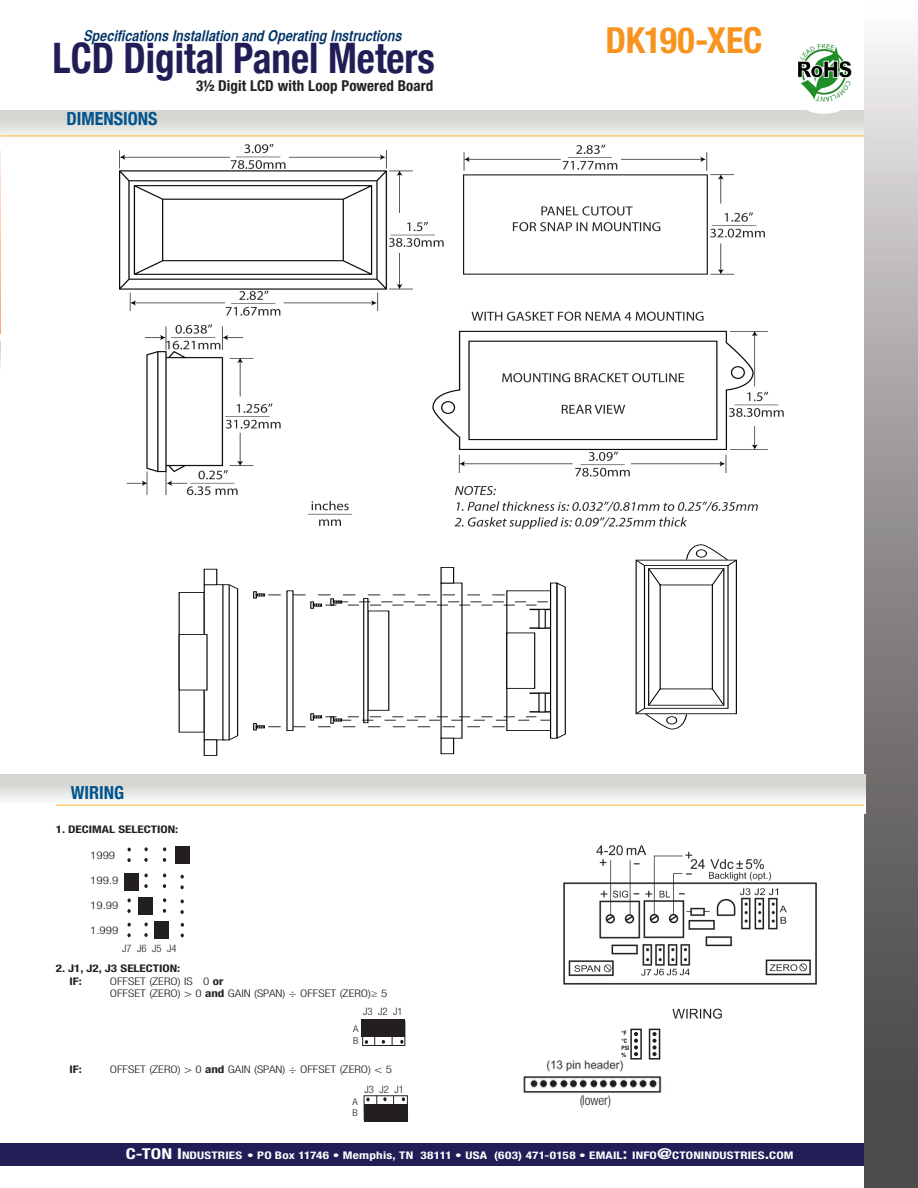
<style>
.page{position:relative;width:918px;height:1188px;background:#fff}
.page>*{position:absolute;margin:0;border:0;box-sizing:border-box;transform-origin:0 0}
.t1{font:700 condensed 42px "Helvetica Neue";color:#211e57;scale:.93 1}
.t2{font:700 condensed 36px "Helvetica Neue LT Pro";letter-spacing:-.01em;color:#f7941f}
.titles{font:700 condensed 18px "Helvetica Neue";color:#00538d}
.subhead_left_blue{font:italic 15px "Helvetica CY Bold";letter-spacing:.005em;color:#036}
.SUB_SUBHEAD{font:700 condensed 15px "Helvetica Neue LT Pro";letter-spacing:.005em;color:#231f20}
.t3{font:300 condensed 13.5px "Helvetica Neue LT Std";color:#231f20}
.t4{font:300 condensed 10.5px "Helvetica Neue LT Std";color:#231f20;scale:1.24 1}
.t5{font:700 condensed 10.5px "Helvetica Neue LT Pro";letter-spacing:.02em;color:#fff;scale:1.25 1}
.t6{font:700 condensed 10.5px "Helvetica Neue LT Pro";color:#231f20;scale:1.24 1}
.t7{font:700 condensed 10.5px "Helvetica Neue LT Pro";letter-spacing:.015em;color:#fff;scale:1.25 1}
.t8{font:300 condensed 10.35px "Helvetica Neue LT Std";color:#231f20}
.t9{font:300 condensed 9.3px "Helvetica Neue LT Std";color:#231f20;scale:1.14 1}
.address_black{font:700 condensed 6px "Helvetica Neue LT Pro";color:#231f20}
.s1{font-family:"Helvetica Neue LT Pro";font-weight:700}
.s2{font-size:15px}
.s3{font-style:inherit}
</style>
<div class="page">
<svg style="left:0;top:1142px;width:1px;height:24px"></svg>
<svg style="left:0;top:150px;width:1px;height:184px"></svg>
<svg style="left:0;top:110px;width:864px;height:27px;background:#ddded9"></svg>
<div style="left:1px;top:1143px;width:917px;height:22px;background:#211e57"></div>
<svg style="left:0;top:341px;width:1px;height:39px"></svg>
<div style="left:782px;top:31px;width:84px;height:83px;background:#fff;border-radius:50%"></div>
<img style="left:798px;top:44px;width:54px;height:58px">
<svg style="left:864px;top:40px;width:54px;height:1148px;background:#8c8a8a"></svg>
<hr style="left:1px;top:135px;width:865px;height:2px;background:#fecb78">
<img style="left:120px;top:143px;width:664px;height:386px">
<div style="left:441px;top:567px;width:13px;height:16px;border:1px solid #050504"></div>
<div style="left:441px;top:738px;width:13px;height:16px;border:1px solid #050504"></div>
<svg style="left:253px;top:582px;width:313px;height:158px"></svg>
<svg style="left:635px;top:544px;width:102px;height:186px"></svg>
<div style="left:204px;top:584px;width:22px;height:156px;border:1px solid #050504"></div>
<svg style="left:228px;top:584px;width:11px;height:157px"></svg>
<div style="left:223px;top:585px;width:6px;height:155px;background:#fff"></div>
<div style="left:204px;top:569px;width:13px;height:16px;border:1px solid #050504"></div>
<div style="left:204px;top:740px;width:13px;height:16px;border:1px solid #050504"></div>
<div style="left:179px;top:635px;width:28px;height:55px;background:#fff"></div>
<div style="left:0;top:774px;width:866px;height:39px;background:linear-gradient(to bottom,#cbcdc5,#fff)"></div>
<img style="left:563px;top:845px;width:254px;height:174px">
<svg style="left:365px;top:1040px;width:3px;height:4px"></svg>
<svg style="left:382px;top:1040px;width:3px;height:4px"></svg>
<svg style="left:400px;top:1040px;width:3px;height:4px"></svg>
<svg style="left:366px;top:1098px;width:4px;height:3px"></svg>
<svg style="left:383px;top:1097px;width:4px;height:4px"></svg>
<svg style="left:402px;top:1097px;width:3px;height:4px"></svg>
<div style="left:361px;top:1019px;width:44px;height:17px;background:#231f20"></div>
<div style="left:362px;top:1021px;width:43px;height:25px;border:1px solid #231f20"></div>
<div style="left:364px;top:1095px;width:44px;height:26px;border:1px solid #231f20"></div>
<svg style="left:127px;top:858px;width:4px;height:4px"></svg>
<svg style="left:144px;top:847px;width:4px;height:4px"></svg>
<svg style="left:144px;top:858px;width:4px;height:4px"></svg>
<svg style="left:163px;top:847px;width:3px;height:4px"></svg>
<svg style="left:163px;top:858px;width:3px;height:4px"></svg>
<div style="left:124px;top:873px;width:15px;height:17px;background:#231f20"></div>
<svg style="left:144px;top:874px;width:4px;height:3px"></svg>
<svg style="left:144px;top:884px;width:4px;height:4px"></svg>
<svg style="left:163px;top:884px;width:3px;height:4px"></svg>
<svg style="left:127px;top:909px;width:4px;height:4px"></svg>
<svg style="left:163px;top:898px;width:3px;height:4px"></svg>
<svg style="left:163px;top:909px;width:3px;height:4px"></svg>
<svg style="left:127px;top:933px;width:4px;height:4px"></svg>
<svg style="left:144px;top:922px;width:4px;height:4px"></svg>
<svg style="left:144px;top:933px;width:4px;height:4px"></svg>
<div style="left:138px;top:897px;width:15px;height:18px;background:#231f20"></div>
<div style="left:154px;top:921px;width:15px;height:18px;background:#231f20"></div>
<svg style="left:181px;top:875px;width:3px;height:4px"></svg>
<svg style="left:180px;top:885px;width:4px;height:4px"></svg>
<svg style="left:180px;top:910px;width:4px;height:4px"></svg>
<svg style="left:181px;top:923px;width:3px;height:4px"></svg>
<div style="left:176px;top:847px;width:14px;height:17px;background:#231f20"></div>
<div style="left:364px;top:1104px;width:43px;height:18px;background:#231f20"></div>
<img style="left:523px;top:1060px;width:139px;height:34px">
<div style="left:630px;top:1029px;width:12px;height:31px;border:2px solid #231f20"></div>
<svg style="left:634px;top:1032px;width:4px;height:24px"></svg>
<div style="left:649px;top:1029px;width:11px;height:31px;border:2px solid #231f20"></div>
<svg style="left:652px;top:1032px;width:5px;height:24px"></svg>
<hr style="left:56px;top:804px;width:808px;height:2px;background:#fecb78">
<p class="subhead_left_blue" style="left:85px;top:26px;width:320px">Specifications Installation and Operating Instructions</p>
<p class="SUB_SUBHEAD" style="left:196px;top:77px;width:239px">3½ Digit LCD with Loop Powered Board</p>
<p class="titles" style="left:66px;top:104px;width:92px">DIMENSIONS</p>
<p class="t1" style="left:53px;top:23px;width:413px">LCD Digital Panel Meters</p>
<p class="t2" style="left:606px;top:18px;width:158px">DK190-XEC</p>
<p class="titles" style="left:71px;top:778px;width:55px">WIRING</p>
<p class="t6" style="left:56px;top:823px;width:100px">1. DECIMAL SELECTION:</p>
<p class="t4" style="left:90px;top:849px;width:22px">1999</p>
<p class="t4" style="left:90px;top:874px;width:24px">199.9</p>
<p class="t4" style="left:90px;top:899px;width:24px">19.99</p>
<p class="t4" style="left:90px;top:925px;width:24px">1.999</p>
<p class="t6" style="left:56px;top:962px;width:102px">2. J1, J2, J3 SELECTION:</p>
<p class="t6" style="left:70px;top:975px;width:12px">IF:</p>
<p class="t4" style="left:110px;top:975px;width:93px">OFFSET (ZERO) IS 0 <span class="s1">or</span></p>
<p class="t4" style="left:110px;top:988px;width:225px">OFFSET (ZERO) &gt; 0 <span class="s1">and</span> GAIN (SPAN) ÷ OFFSET (ZERO)≥ 5</p>
<p class="t8" style="left:122px;top:943px;width:56px">J7 J6 J5 J4</p>
<p class="t8" style="left:363px;top:1005px;width:41px">J3 J2 J1</p>
<p class="t9" style="left:353px;top:1024px;width:6px">A</p>
<p class="t9" style="left:353px;top:1035px;width:6px">B</p>
<p class="t6" style="left:70px;top:1063px;width:12px">IF:</p>
<p class="t4" style="left:110px;top:1063px;width:229px">OFFSET (ZERO) &gt; 0 <span class="s1">and</span> GAIN (SPAN) ÷ OFFSET (ZERO) &lt; 5</p>
<p class="t8" style="left:365px;top:1084px;width:41px">J3 J2 J1</p>
<p class="t9" style="left:352px;top:1096px;width:6px">A</p>
<p class="t9" style="left:352px;top:1107px;width:6px">B</p>
<p class="address_black" style="left:622px;top:1030px;width:7px">°F</p>
<p class="address_black" style="left:622px;top:1037px;width:7px">°C</p>
<p class="address_black" style="left:622px;top:1044px;width:9px">PSI</p>
<p class="address_black" style="left:622px;top:1051px;width:6px">%</p>
<p class="t3" style="left:579px;top:1093px;width:33px">(lower)</p>
<p class="t5" style="left:126px;top:1149px;width:444px"><span class="s2">C-TON I</span><span class="s3">NDUSTRIES</span> • PO Box 11746 • Memphis, TN 38111 • USA (603) 471-0158 • <span class="s3">EMAIL</span><span class="s2">:</span> <span class="s3">INFO</span><span class="s2">@</span><span class="s3">CTONIN</span></p>
<p class="t7" style="left:712px;top:1149px;width:67px">DUSTRIES<span class="s2">.</span>COM</p>
</div>
